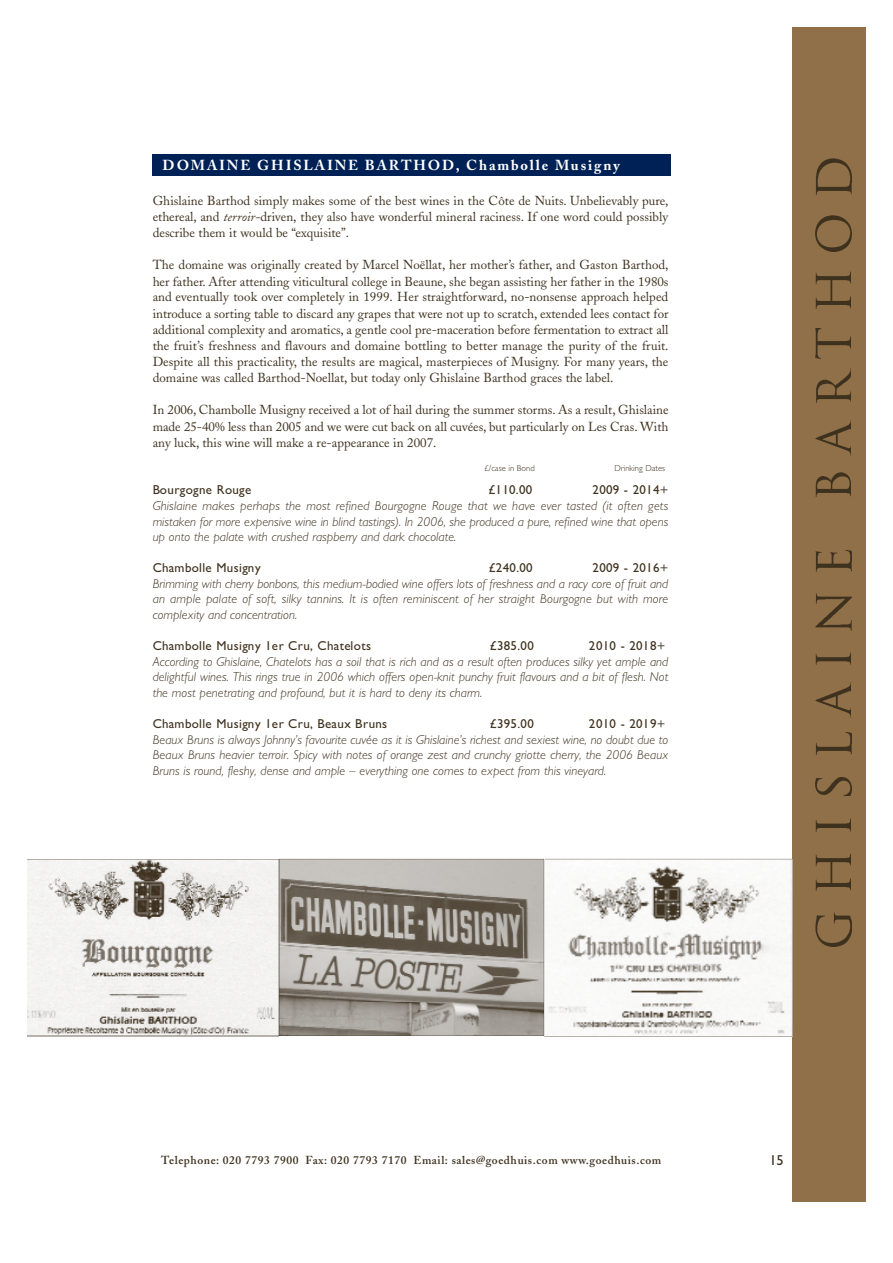
<style>
.page{position:relative;width:893px;height:1263px;background:#fff}
.page>*{position:absolute;margin:0;border:0;box-sizing:border-box;transform-origin:0 0}
.t1{font:700 14.4px "Adobe Caslon";letter-spacing:.125em;color:#fff}
.t2{font:14.4px "M Gill Sans";color:#3e311e}
.t3{font:12.9px/16.2px "Adobe Caslon";color:#3e311e;text-align:justify}
.t4{font:italic 300 12.9px/15.8px "M Gill Sans";color:#3e311e;text-align:justify}
.t5{font:12.9px "M Gill Sans";letter-spacing:.025em;color:#3e311e}
.t6{font:600 11.55px "Adobe Caslon";letter-spacing:.05em;color:#3e311e}
.t7{font:300 8.7px "M Gill Sans";color:#3e311e}
.s1{font-style:italic}
</style>
<div class="page">
<div style="left:792px;top:27px;width:73px;height:1174px;background:#8f7048"></div>
<img style="left:815px;top:912px;width:36px;height:34px">
<img style="left:815px;top:855px;width:35px;height:36px">
<img style="left:815px;top:820px;width:35px;height:11px">
<img style="left:815px;top:778px;width:36px;height:18px">
<img style="left:816px;top:733px;width:35px;height:22px">
<img style="left:815px;top:685px;width:35px;height:30px">
<img style="left:815px;top:654px;width:35px;height:11px">
<img style="left:815px;top:594px;width:36px;height:36px">
<img style="left:815px;top:551px;width:36px;height:20px">
<img style="left:815px;top:472px;width:35px;height:24px">
<img style="left:815px;top:423px;width:35px;height:30px">
<img style="left:816px;top:372px;width:34px;height:31px">
<img style="left:815px;top:329px;width:35px;height:29px">
<img style="left:815px;top:273px;width:35px;height:35px">
<img style="left:815px;top:215px;width:36px;height:37px">
<img style="left:816px;top:159px;width:35px;height:35px">
<div style="left:152px;top:154px;width:519px;height:22px;background:#002155"></div>
<svg style="left:27px;top:859px;width:252px;height:177px"></svg>
<svg style="left:544px;top:859px;width:248px;height:177px"></svg>
<svg style="left:279px;top:859px;width:265px;height:177px;background:#9e9991"></svg>
<p class="t1" style="left:162px;top:159px;width:458px">DOMAINE GHI S LAINE BART H O D, Ch a m b o lle Musigny</p>
<p class="t3" style="left:153px;top:194px;width:517px">Ghislaine Barthod simply makes some of the best wines in the Côte de Nuits. Unbelievably pure, ethereal, and <span class="s1">terroir-</span>driven, they also have wonderful mineral raciness. If one word could possibly describe them it would be “exquisite”.</p>
<p class="t3" style="left:153px;top:258px;width:517px">The domaine was originally created by Marcel Noëllat, her mother’s father, and Gaston Barthod, her father. After attending viticultural college in Beaune, she began assisting her father in the 1980s and eventually took over completely in 1999. Her straightforward, no-nonsense approach helped introduce a sorting table to discard any grapes that were not up to scratch, extended lees contact for additional complexity and aromatics, a gentle cool pre-maceration before fermentation to extract all the fruit’s freshness and flavours and domaine bottling to better manage the purity of the fruit.<br>Despite all this practicality, the results are magical, masterpieces of Musigny. For many years, the domaine was called Barthod-Noellat, but today only Ghislaine Barthod graces the label.</p>
<p class="t3" style="left:153px;top:403px;width:517px">In 2006, Chambolle Musigny received a lot of hail during the summer storms. As a result, Ghislaine made 25-40% less than 2005 and we were cut back on all cuvées, but particularly on Les Cras. With any luck, this wine will make a re-appearance in 2007.</p>
<p class="t5" style="left:153px;top:484px;width:100px">Bourgogne Rouge</p>
<p class="t5" style="left:488px;top:484px;width:46px">£ 1 1 0 .0 0</p>
<p class="t5" style="left:592px;top:484px;width:78px">2009 - 2014+</p>
<p class="t4" style="left:153px;top:499px;width:517px">Ghislaine makes perhaps the most refined Bourgogne Rouge that we have ever tasted (it often gets mistaken for more expensive wine in blind tastings). In 2006, she produced a pure, refined wine that opens up onto the palate with crushed raspberry and dark chocolate.</p>
<p class="t5" style="left:153px;top:562px;width:109px">Chambolle Musigny</p>
<p class="t5" style="left:488px;top:562px;width:46px">£ 2 4 0 .0 0</p>
<p class="t5" style="left:592px;top:562px;width:78px">2009 - 2016+</p>
<p class="t4" style="left:153px;top:577px;width:517px">Brimming with cherry bonbons, this medium-bodied wine offers lots of freshness and a racy core of fruit and an ample palate of soft, silky tannins. It is often reminiscent of her straight Bourgogne but with more complexity and concentration.</p>
<p class="t5" style="left:153px;top:640px;width:220px">Chambolle Musigny 1er Cru, Chatelots</p>
<p class="t5" style="left:490px;top:640px;width:46px">£ 3 8 5 .0 0</p>
<p class="t5" style="left:589px;top:640px;width:78px">2010 - 2018+</p>
<p class="t4" style="left:153px;top:654px;width:517px">According to Ghislaine, Chatelots has a soil that is rich and as a result often produces silky yet ample and delightful wines. This rings true in 2006 which offers open-knit punchy fruit flavours and a bit of flesh. Not the most penetrating and profound, but it is hard to deny its charm.</p>
<p class="t5" style="left:153px;top:718px;width:236px">Chambolle Musigny 1er Cru, Beaux Bruns</p>
<p class="t5" style="left:490px;top:718px;width:46px">£ 3 9 5 .0 0</p>
<p class="t5" style="left:589px;top:718px;width:78px">2010 - 2019+</p>
<p class="t4" style="left:153px;top:732px;width:517px">Beaux Bruns is always Johnny’s favourite cuvée as it is Ghislaine’s richest and sexiest wine, no doubt due to Beaux Bruns heavier terroir. Spicy with notes of orange zest and crunchy griotte cherry, the 2006 Beaux Bruns is round, fleshy, dense and ample – everything one comes to expect from this vineyard.</p>
<p class="t7" style="left:484px;top:464px;width:52px">£/case in Bond</p>
<p class="t7" style="left:614px;top:464px;width:52px">Drinking Dates</p>
<p class="t6" style="left:161px;top:1156px;width:501px">Te l e p h o n e : 020 7793 7900 Fa x : 020 7793 7170 Email: s a l e s @ goedhuis.com www. go e d h u i s . c o m</p>
<p class="t2" style="left:769px;top:1154px;width:16px">15</p>
</div>
